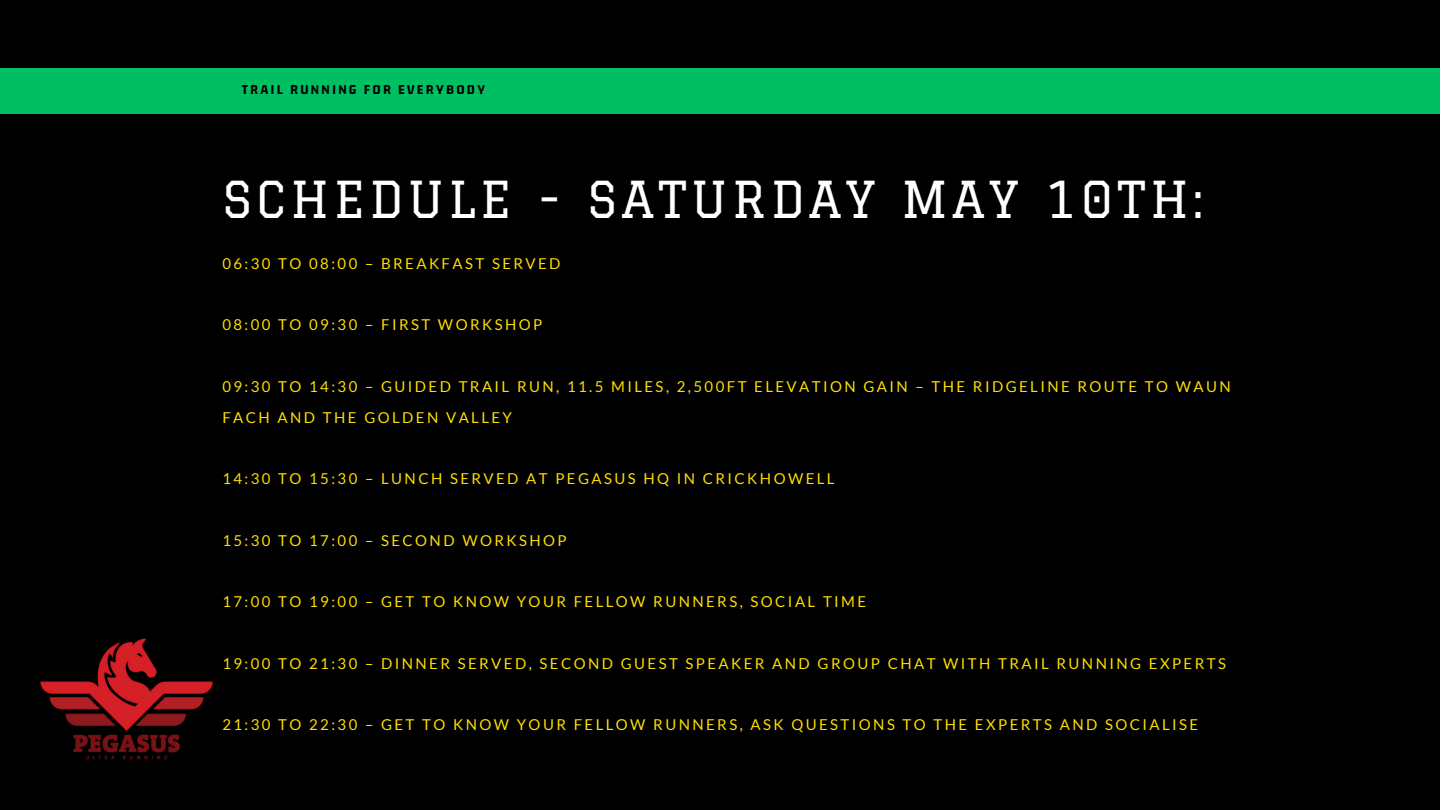
<style>
.page{position:relative;width:1440px;height:810px;background:#000}
.page>*{position:absolute;margin:0;border:0;box-sizing:border-box;transform-origin:0 0}
.t1{font:49.8px "Graduate";letter-spacing:.08em;color:#fff}
.t2{font:15px/30.8px "Lato";letter-spacing:.16em;color:#ffdf00}
.t3{font:800 14.2px "Gemunu Libre";letter-spacing:.16em;color:#000}
</style>
<div class="page">
<div style="left:0;top:68px;width:1440px;height:46px;background:#00bf63"></div>
<img style="left:40px;top:638px;width:173px;height:122px">
<p class="t3" style="left:242px;top:82px;width:245px">TRAIL RUNNING FOR EVERYBODY</p>
<h1 class="t1" style="left:222px;top:170px;width:982px">SCHEDULE - SATURDAY MAY 10TH:</h1>
<p class="t2" style="left:222px;top:248px;width:340px">06:30 TO 08:00 – BREAKFAST SERVED</p>
<p class="t2" style="left:222px;top:309px;width:321px">08:00 TO 09:30 – FIRST WORKSHOP</p>
<p class="t2" style="left:222px;top:371px;width:1010px">09:30 TO 14:30 – GUIDED TRAIL RUN, 11.5 MILES, 2,500FT ELEVATION GAIN – THE RIDGELINE ROUTE TO WAUN<br>FACH AND THE GOLDEN VALLEY</p>
<p class="t2" style="left:222px;top:463px;width:614px">14:30 TO 15:30 – LUNCH SERVED AT PEGASUS HQ IN CRICKHOWELL</p>
<p class="t2" style="left:222px;top:524px;width:346px">15:30 TO 17:00 – SECOND WORKSHOP</p>
<p class="t2" style="left:222px;top:586px;width:645px">17:00 TO 19:00 – GET TO KNOW YOUR FELLOW RUNNERS, SOCIAL TIME</p>
<p class="t2" style="left:222px;top:647px;width:1005px">19:00 TO 21:30 – DINNER SERVED, SECOND GUEST SPEAKER AND GROUP CHAT WITH TRAIL RUNNING EXPERTS</p>
<p class="t2" style="left:222px;top:709px;width:977px">21:30 TO 22:30 – GET TO KNOW YOUR FELLOW RUNNERS, ASK QUESTIONS TO THE EXPERTS AND SOCIALISE</p>
</div>
